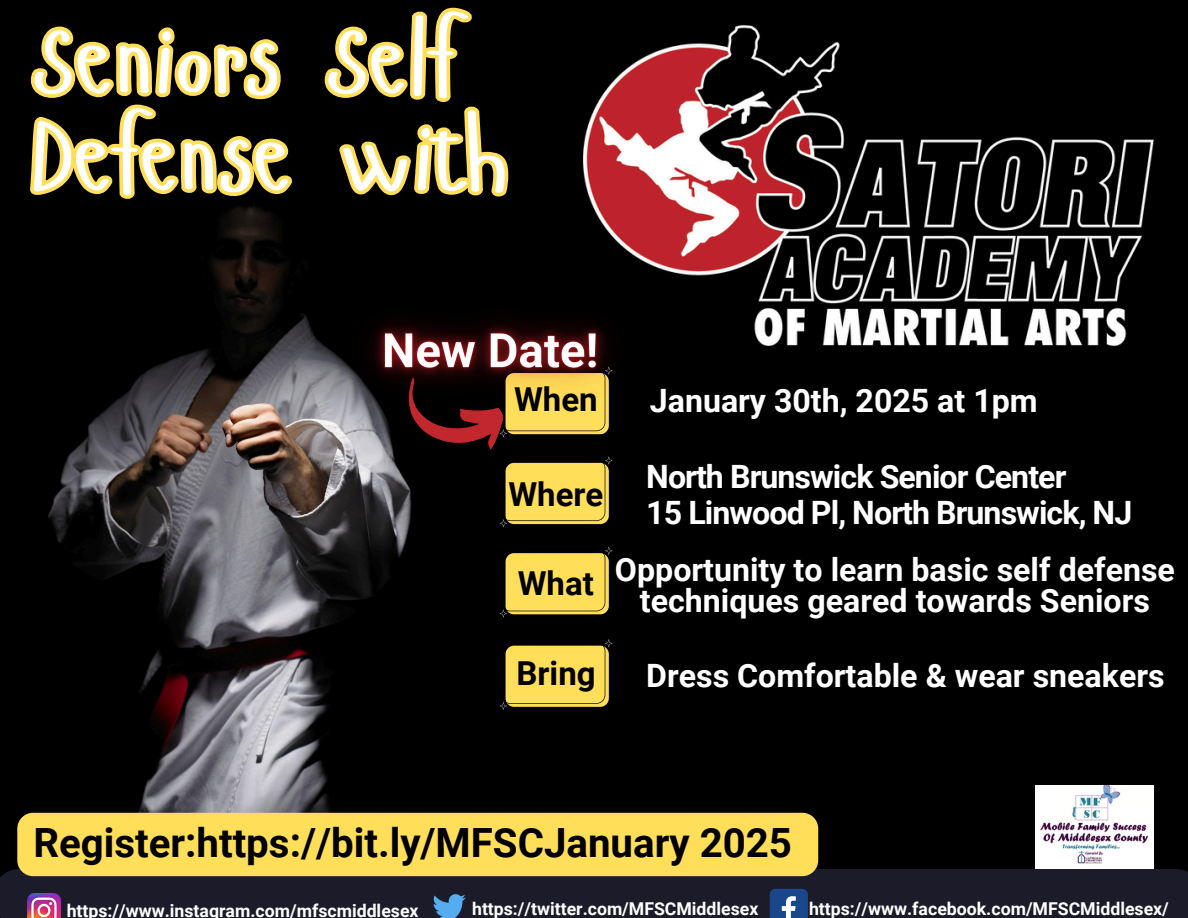
<style>
.page{position:relative;width:1188px;height:918px;background:#000}
.page>*{position:absolute;margin:0;border:0;box-sizing:border-box;transform-origin:0 0}
.t1{font:97.65px/96.9px "Hangyaboly";color:#fff}
.t2{font:700 40.2px "Roboto";color:#000}
.t3{font:700 33px "Roboto";color:#000}
.t4{font:700 32.1px/31.5px "Roboto";color:#fff;text-align:center}
.t5{font:700 32.1px/36px "Roboto";letter-spacing:-.03em;color:#fff}
.t6{font:700 17.7px "Roboto";color:#fff}
</style>
<div class="page">
<div style="left:0;top:869px;width:1188px;height:49px;background:#1b1b2a"></div>
<img style="left:583px;top:26px;width:570px;height:319px">
<img style="left:1036px;top:785px;width:118px;height:84px">
<svg style="left:770px;top:889px;width:38px;height:29px"></svg>
<svg style="left:432px;top:894px;width:34px;height:24px"></svg>
<img style="left:27px;top:894px;width:34px;height:24px">
<img style="left:17px;top:205px;width:492px;height:620px">
<svg style="left:500px;top:547px;width:113px;height:70px"></svg>
<svg style="left:500px;top:639px;width:113px;height:71px"></svg>
<svg style="left:394px;top:443px;width:219px;height:84px"></svg>
<svg style="left:30px;top:7px;width:442px;height:93px"></svg>
<svg style="left:30px;top:95px;width:266px;height:104px"></svg>
<svg style="left:339px;top:100px;width:170px;height:97px"></svg>
<div style="left:17px;top:813px;width:801px;height:63px;background:#ffde59;border-radius:16px"></div>
<img style="left:318px;top:260px;width:344px;height:183px">
<p class="t1" style="left:30px;top:9px;width:427px">Seniors Self<br>Defense</p>
<p class="t1" style="left:342px;top:106px;width:170px">with</p>
<p class="t3" style="left:514px;top:380px;width:85px">When</p>
<h4 class="t4" style="left:650px;top:385px;width:389px">January 30th, 2025 at 1pm</h4>
<h4 class="t3" style="left:508px;top:475px;width:97px">Where</h4>
<h4 class="t3" style="left:518px;top:564px;width:78px">What</h4>
<p class="t5" style="left:646px;top:459px;width:488px">North Brunswick Senior Center<br>15 Linwood Pl, North Brunswick, NJ</p>
<h4 class="t4" style="left:615px;top:554px;width:562px">Opportunity to learn basic self defense techniques geared towards Seniors</h4>
<p class="t3" style="left:517px;top:655px;width:81px">Bring</p>
<h4 class="t4" style="left:646px;top:660px;width:520px">Dress Comfortable &amp; wear sneakers</h4>
<h4 class="t2" style="left:33px;top:820px;width:760px">Register:https://bit.ly/MFSCJanuary 2025</h4>
<p class="t6" style="left:67px;top:900px;width:353px">https://www.instagram.com/mfscmiddlesex</p>
<p class="t6" style="left:472px;top:899px;width:288px">https://twitter.com/MFSCMiddlesex</p>
<h1 class="t6" style="left:809px;top:899px;width:361px">https://www.facebook.com/MFSCMiddlesex/</h1>
</div>
